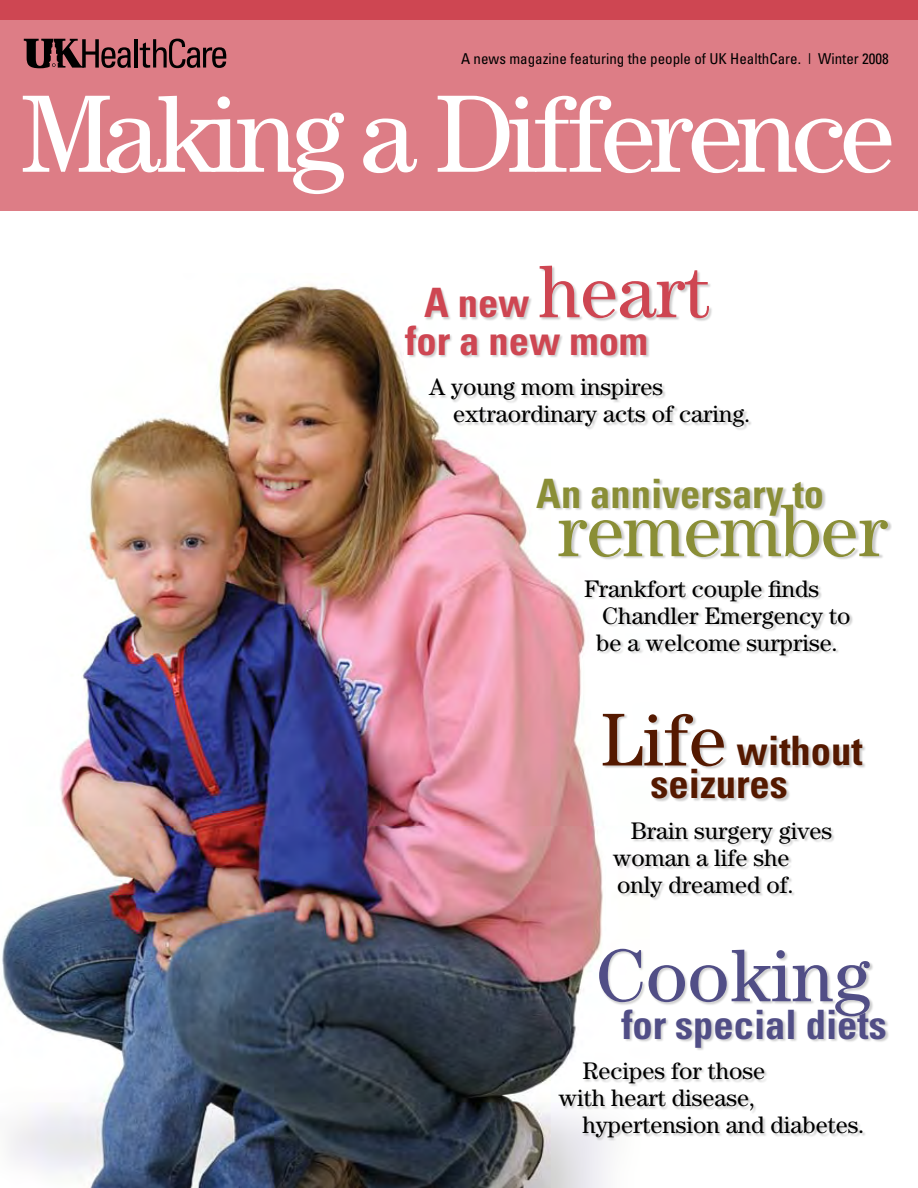
<style>
.page{position:relative;width:918px;height:1188px;background:#fff}
.page>*{position:absolute;margin:0;border:0;box-sizing:border-box;transform-origin:0 0}
.t1{font:110.55px "Century";letter-spacing:-.06em;color:#fff}
.t2{font:75px "Century";color:#ce4652}
.t3{font:75px "Century";letter-spacing:-.02em;color:#8a8e36}
.t4{font:75px "Century";color:#514e86}
.t5{font:700 condensed 40.5px/33px "Univers";color:#551900}
.t6{font:700 condensed 40.5px "Univers";color:#8a8e36}
.t7{font:700 condensed 40.5px "Univers";color:#514e86}
.t8{font:700 condensed 40.5px "Univers";color:#ce4652}
.t9{font:24px/27px "Century";color:#000}
.t10{font:condensed 15px "Univers";color:#000}
.s1{font-family:"Univers";font-weight:700;font-stretch:condensed;font-size:40.5px}
.s2{font-family:"Century";font-weight:400;font-stretch:normal;font-size:75px}
</style>
<div class="page">
<img style="left:2px;top:284px;width:606px;height:904px">
<div style="left:406px;top:266px;width:346px;height:165px;background:#000;opacity:.2"></div>
<div style="left:0;top:3px;width:918px;height:208px;background:#dd7d86"></div>
<svg style="left:24px;top:39px;width:107px;height:29px"></svg>
<hr style="left:134px;top:39px;width:4px;height:29px;background:#000">
<svg style="left:140px;top:39px;width:86px;height:29px"></svg>
<div style="left:0;top:0;width:918px;height:19px;background:#ce4652"></div>
<div style="left:537px;top:479px;width:355px;height:180px;background:#000;opacity:.2"></div>
<div style="left:603px;top:714px;width:263px;height:187px;background:#000;opacity:.2"></div>
<div style="left:559px;top:949px;width:330px;height:192px;background:#000;opacity:.2"></div>
<p class="t10" style="left:461px;top:50px;width:429px">A news magazine featuring the people of UK HealthCare. | Winter 2008</p>
<h1 class="t1" style="left:21px;top:69px;width:876px">Making a Difference</h1>
<h2 class="t2" style="left:424px;top:248px;width:287px"><span class="s1">A new</span> heart</h2>
<h3 class="t8" style="left:405px;top:316px;width:244px">for a new mom</h3>
<p class="t9" style="left:453px;top:373px;width:299px;text-indent:-24px">A young mom inspires extraordinary acts of caring.</p>
<h3 class="t6" style="left:536px;top:469px;width:289px">An anniversary to</h3>
<h2 class="t3" style="left:557px;top:487px;width:332px">remember</h2>
<p class="t9" style="left:596px;top:575px;width:256px;text-indent:-12px">Frankfort couple finds<br>Chandler Emergency to be a welcome surprise.</p>
<h3 class="t5" style="left:651px;top:734px;width:214px;text-indent:-49px"><span class="s2">Life</span> without seizures</h3>
<p class="t9" style="left:613px;top:817px;width:221px;text-indent:18px">Brain surgery gives woman a life she only dreamed of.</p>
<h2 class="t4" style="left:596px;top:932px;width:277px">Cooking</h2>
<h3 class="t7" style="left:621px;top:1000px;width:267px">for special diets</h3>
<p class="t9" style="left:582px;top:1057px;width:184px">Recipes for those</p>
<p class="t9" style="left:558px;top:1084px;width:198px">with heart disease,</p>
<p class="t9" style="left:582px;top:1111px;width:284px">hypertension and diabetes.</p>
</div>
